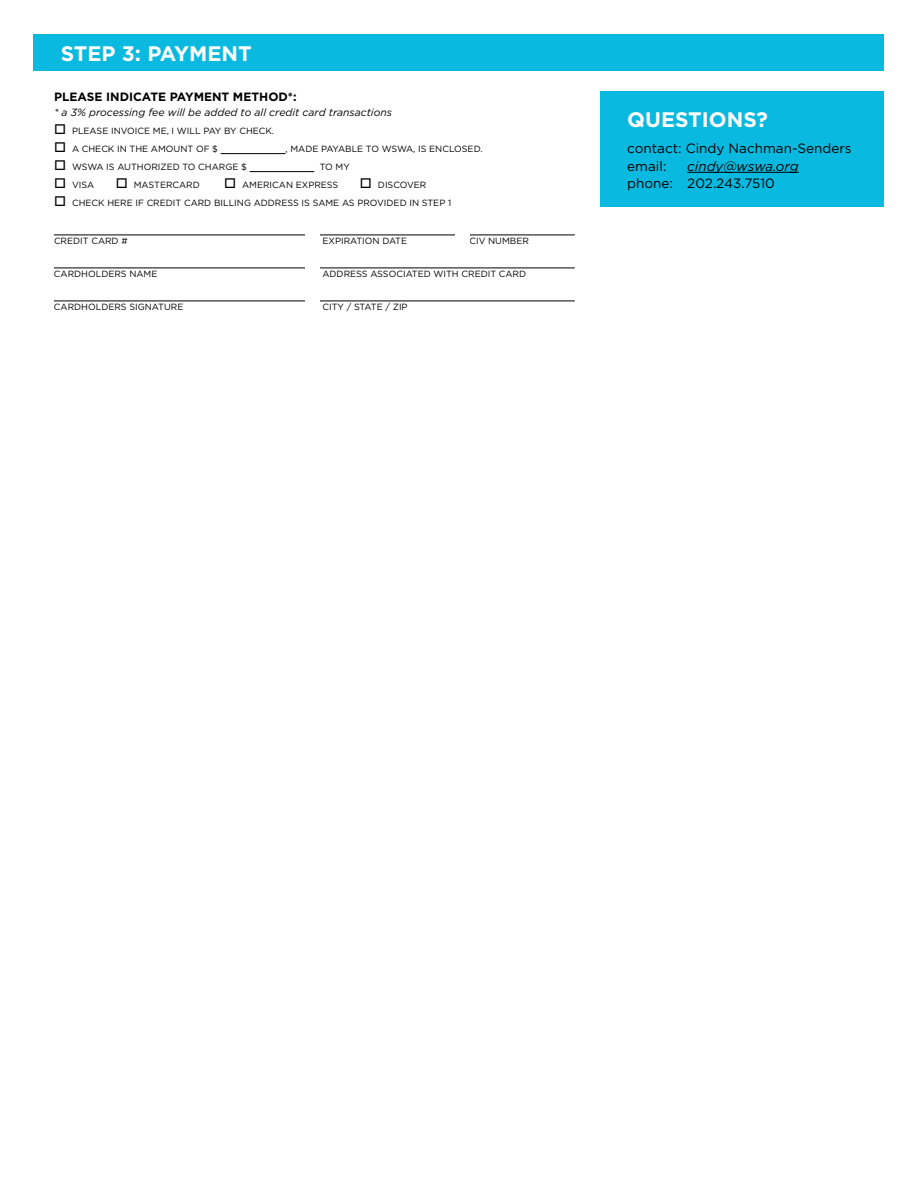
<style>
.page{position:relative;width:918px;height:1188px;background:#fff}
.page>*{position:absolute;margin:0;border:0;box-sizing:border-box;transform-origin:0 0}
.t1{font:700 21px "Gotham";color:#fff}
.t2{font:13.5px/18px "Gotham";color:#000}
.t3{font:italic 13.5px "Gotham";color:#000}
.t4{font:700 12px "Gotham";color:#000}
.t5{font:italic 10.5px "Gotham";color:#000}
.t6{font:9px "Gotham";color:#000}
</style>
<div class="page">
<hr style="left:221px;top:153px;width:65px;height:1px;background:#000">
<hr style="left:250px;top:171px;width:64px;height:1px;background:#000">
<hr style="left:54px;top:235px;width:521px;height:1px;background:#000">
<hr style="left:54px;top:268px;width:521px;height:1px;background:#000">
<hr style="left:54px;top:301px;width:521px;height:1px;background:#000">
<div style="left:455px;top:225px;width:14px;height:25px;background:#fff"></div>
<div style="left:306px;top:225px;width:14px;height:86px;background:#fff"></div>
<div style="left:600px;top:92px;width:284px;height:115px;background:#09b9df"></div>
<hr style="left:687px;top:172px;width:112px;height:1px;background:#000">
<div style="left:34px;top:34px;width:850px;height:37px;background:#09b9df"></div>
<h1 class="t1" style="left:61px;top:41px;width:193px">STEP 3: PAYMENT</h1>
<h3 class="t4" style="left:54px;top:90px;width:244px">PLEASE INDICATE PAYMENT METHOD*:</h3>
<p class="t5" style="left:54px;top:107px;width:340px">* a 3% processing fee will be added to all credit card transactions</p>
<p class="t6" style="left:54px;top:126px;width:222px">□ PLEASE INVOICE ME, I WILL PAY BY CHECK.</p>
<p class="t6" style="left:54px;top:144px;width:166px">□ A CHECK IN THE AMOUNT OF $</p>
<p class="t6" style="left:286px;top:144px;width:199px">, MADE PAYABLE TO WSWA, IS ENCLOSED.</p>
<p class="t6" style="left:54px;top:162px;width:194px">□ WSWA IS AUTHORIZED TO CHARGE $</p>
<p class="t6" style="left:320px;top:162px;width:32px">TO MY</p>
<p class="t6" style="left:54px;top:180px;width:42px">□ VISA</p>
<p class="t6" style="left:116px;top:180px;width:86px">□ MASTERCARD</p>
<p class="t6" style="left:224px;top:180px;width:116px">□ AMERICAN EXPRESS</p>
<p class="t6" style="left:360px;top:180px;width:68px">□ DISCOVER</p>
<p class="t6" style="left:54px;top:198px;width:399px">□ CHECK HERE IF CREDIT CARD BILLING ADDRESS IS SAME AS PROVIDED IN STEP 1</p>
<p class="t6" style="left:54px;top:236px;width:75px">CREDIT CARD #</p>
<p class="t6" style="left:322px;top:236px;width:86px">EXPIRATION DATE</p>
<p class="t6" style="left:469px;top:236px;width:61px">CIV NUMBER</p>
<p class="t6" style="left:54px;top:269px;width:105px">CARDHOLDERS NAME</p>
<p class="t6" style="left:322px;top:269px;width:205px">ADDRESS ASSOCIATED WITH CREDIT CARD</p>
<p class="t6" style="left:54px;top:302px;width:131px">CARDHOLDERS SIGNATURE</p>
<p class="t6" style="left:322px;top:302px;width:87px">CITY / STATE / ZIP</p>
<h1 class="t1" style="left:627px;top:107px;width:142px">QUESTIONS?</h1>
<h2 class="t2" style="left:627px;top:138px;width:226px">contact: Cindy Nachman-Senders email:</h2>
<h2 class="t3" style="left:687px;top:158px;width:113px">cindy@wswa.org</h2>
<h2 class="t2" style="left:627px;top:174px;width:149px">phone: 202.243.7510</h2>
</div>
